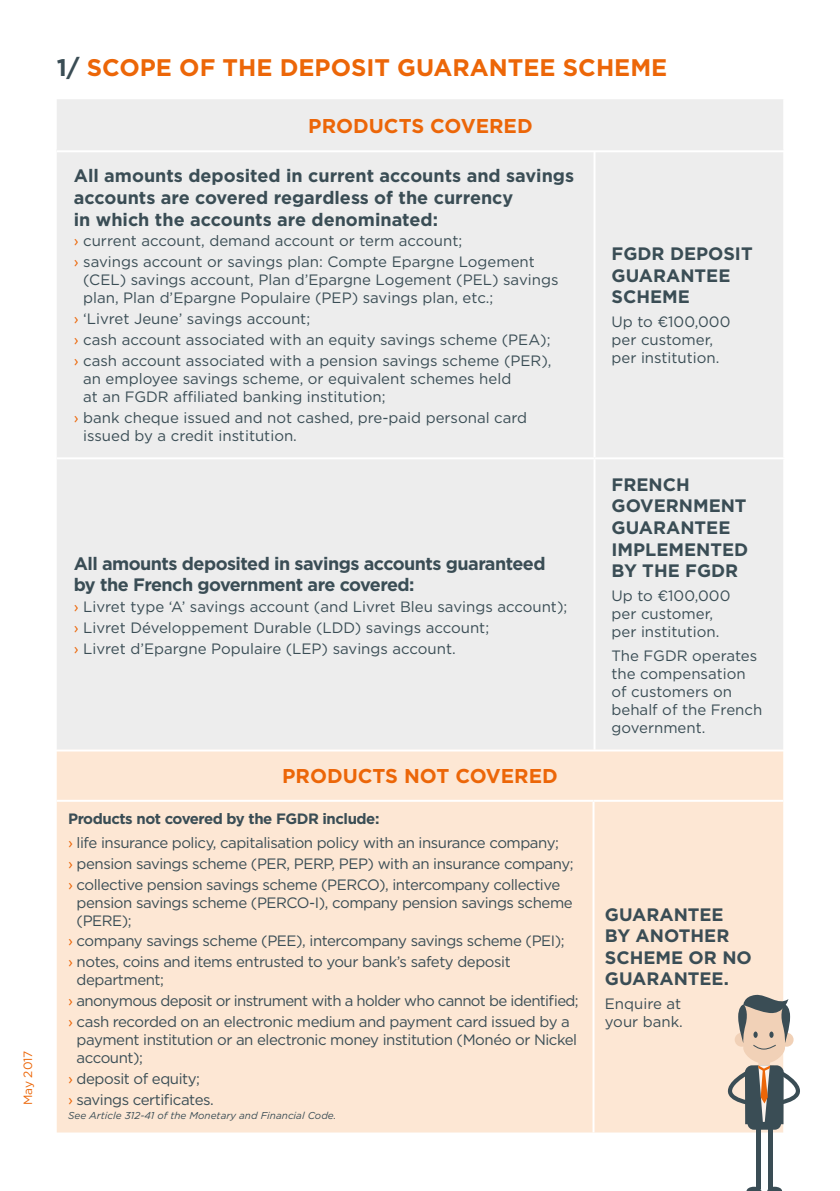
<style>
.page{position:relative;width:840px;height:1191px;background:#fff}
.page>*{position:absolute;margin:0;border:0;box-sizing:border-box;transform-origin:0 0}
.t1{font:700 24px "Gotham";color:#ec6608}
.t2{font:700 20px "Gotham";color:#ec6608}
.t3{font:700 18px/21.6px "Gotham";color:#3a4d55}
.t4{font:700 18px/21.6px "Gotham";letter-spacing:-.03em;color:#3a4d55}
.t5{font:15px/18px "Gotham";letter-spacing:-.015em;color:#3a4d55}
.t6{font:15px/20.8px "Gotham";letter-spacing:-.045em;color:#3a4d55}
.t7{font:12px "Gotham";color:#ec6608}
.t8{font:italic 10px "Gotham";color:#3a4d55}
.s1{color:#3a4d55}
.s2{color:#ec6608}
.s3{font-weight:700}
.s4{font-family:"Gotham Rounded"}
</style>
<div class="page">
<div style="left:57px;top:99px;width:725px;height:650px;background:#ededed"></div>
<hr style="left:593px;top:151px;width:2px;height:306px;background:#fff">
<hr style="left:57px;top:457px;width:537px;height:2px;background:#fff">
<hr style="left:594px;top:457px;width:190px;height:2px;background:#fff">
<hr style="left:593px;top:459px;width:2px;height:291px;background:#fff">
<hr style="left:57px;top:149px;width:537px;height:2px;background:#ededed">
<hr style="left:594px;top:149px;width:188px;height:2px;background:#ededed">
<div style="left:57px;top:751px;width:725px;height:381px;background:#fde7d4"></div>
<hr style="left:592px;top:802px;width:2px;height:330px;background:#fff">
<hr style="left:57px;top:800px;width:536px;height:2px;background:#fff">
<hr style="left:593px;top:800px;width:189px;height:2px;background:#fff">
<hr style="left:57px;top:150px;width:756px;height:2px;background:#fff">
<div style="left:755px;top:1127px;width:5px;height:61px;background:#3a4d55"></div>
<div style="left:767px;top:1127px;width:5px;height:61px;background:#3a4d55"></div>
<svg style="left:746px;top:1186px;width:35px;height:5px"></svg>
<svg style="left:726px;top:993px;width:74px;height:136px"></svg>
<p class="t7" style="left:20px;top:1105px;width:56px;rotate:-90deg">May 2017</p>
<h1 class="t1" style="left:57px;top:51px;width:611px"><span class="s1">1/</span> SCOPE OF THE DEPOSIT GUARANTEE SCHEME</h1>
<h2 class="t2" style="left:308px;top:112px;width:226px">PRODUCTS COVERED</h2>
<p class="t3" style="left:74px;top:165px;width:501px">All amounts deposited in current accounts and savings accounts are covered regardless of the currency<br>in which the accounts are denominated:</p>
<p class="t5" style="left:74px;top:230px;width:462px;line-height:20.8px"><span class="s2">›</span> current account, demand account or term account;<br><span class="s2">›</span> savings account or savings plan: Compte Epargne Logement</p>
<p class="t5" style="left:83px;top:271px;width:476px">(CEL) savings account, Plan d’Epargne Logement (PEL) savings plan, Plan d’Epargne Populaire (PEP) savings plan, etc.;</p>
<p class="t5" style="left:74px;top:308px;width:479px;line-height:20.8px"><span class="s2">›</span> ‘Livret Jeune’ savings account;<br><span class="s2">›</span> cash account associated with an equity savings scheme (PEA); <span class="s2">›</span> cash account associated with a pension savings scheme (PER),</p>
<p class="t5" style="left:83px;top:369px;width:429px">an employee savings scheme, or equivalent schemes held at an FGDR affiliated banking institution;</p>
<p class="t5" style="left:83px;top:408px;width:445px;text-indent:-9px"><span class="s2">›</span> bank cheque issued and not cashed, pre-paid personal card issued by a credit institution.</p>
<p class="t4" style="left:74px;top:552px;width:473px">All amounts deposited in savings accounts guaranteed by the French government are covered:</p>
<p class="t5" style="left:74px;top:596px;width:495px;line-height:20.8px"><span class="s2">›</span> Livret type ‘A’ savings account (and Livret Bleu savings account); <span class="s2">›</span> Livret Développement Durable (LDD) savings account;<br><span class="s2">›</span> Livret d’Epargne Populaire (LEP) savings account.</p>
<h2 class="t2" style="left:282px;top:763px;width:277px">PRODUCTS NOT COVERED</h2>
<p class="t5" style="left:68px;top:806px;width:492px;line-height:23.6px"><span class="s3">Products not covered by the FGDR include:<br></span><span class="s2">›</span> life insurance policy, capitalisation policy with an insurance company;</p>
<p class="t5" style="left:68px;top:852px;width:506px;line-height:20.8px"><span class="s2">›</span> pension savings scheme (PER, PERP, PEP) with an insurance company; <span class="s2">›</span> collective pension savings scheme (PERCO), intercompany collective</p>
<p class="t5" style="left:77px;top:893px;width:497px">pension savings scheme (PERCO-I), company pension savings scheme (PERE);</p>
<p class="t5" style="left:68px;top:930px;width:498px;line-height:20.8px"><span class="s2">›</span> company savings scheme (PEE), intercompany savings scheme (PEI); <span class="s2">›</span> notes, coins and items entrusted to your bank’s safety deposit</p>
<p class="t6" style="left:68px;top:969px;width:512px;text-indent:9px">department;<br><span class="s2">›</span> anonymous deposit or instrument with a holder who cannot be identified; <span class="s2">›</span> cash recorded on an electronic medium and payment card issued by a</p>
<p class="t5" style="left:77px;top:1030px;width:501px">payment institution or an electronic money institution (Monéo or Nickel account);</p>
<p class="t5" style="left:68px;top:1067px;width:147px;line-height:20.8px"><span class="s2">›</span> deposit of equity;<br><span class="s2">›</span> savings certificates.</p>
<p class="t8" style="left:68px;top:1109px;width:269px">See Article 312-41 of the Monetary and Financial Code.</p>
<p class="t3" style="left:611px;top:243px;width:143px">FGDR DEPOSIT<br>GUARANTEE<br>SCHEME</p>
<p class="t5" style="left:611px;top:312px;width:120px">Up to <span class="s4">€</span>100,000 per customer, per institution.</p>
<p class="t3" style="left:611px;top:473px;width:138px">FRENCH<br>GOVERNMENT<br>GUARANTEE<br>IMPLEMENTED<br>BY THE FGDR</p>
<p class="t5" style="left:611px;top:586px;width:120px">Up to <span class="s4">€</span>100,000 per customer, per institution.</p>
<p class="t5" style="left:611px;top:646px;width:152px">The FGDR operates the compensation of customers on behalf of the French government.</p>
<p class="t3" style="left:604px;top:903px;width:148px">GUARANTEE<br>BY ANOTHER<br>SCHEME OR NO<br>GUARANTEE.</p>
<p class="t5" style="left:604px;top:994px;width:79px">Enquire at your bank.</p>
</div>
